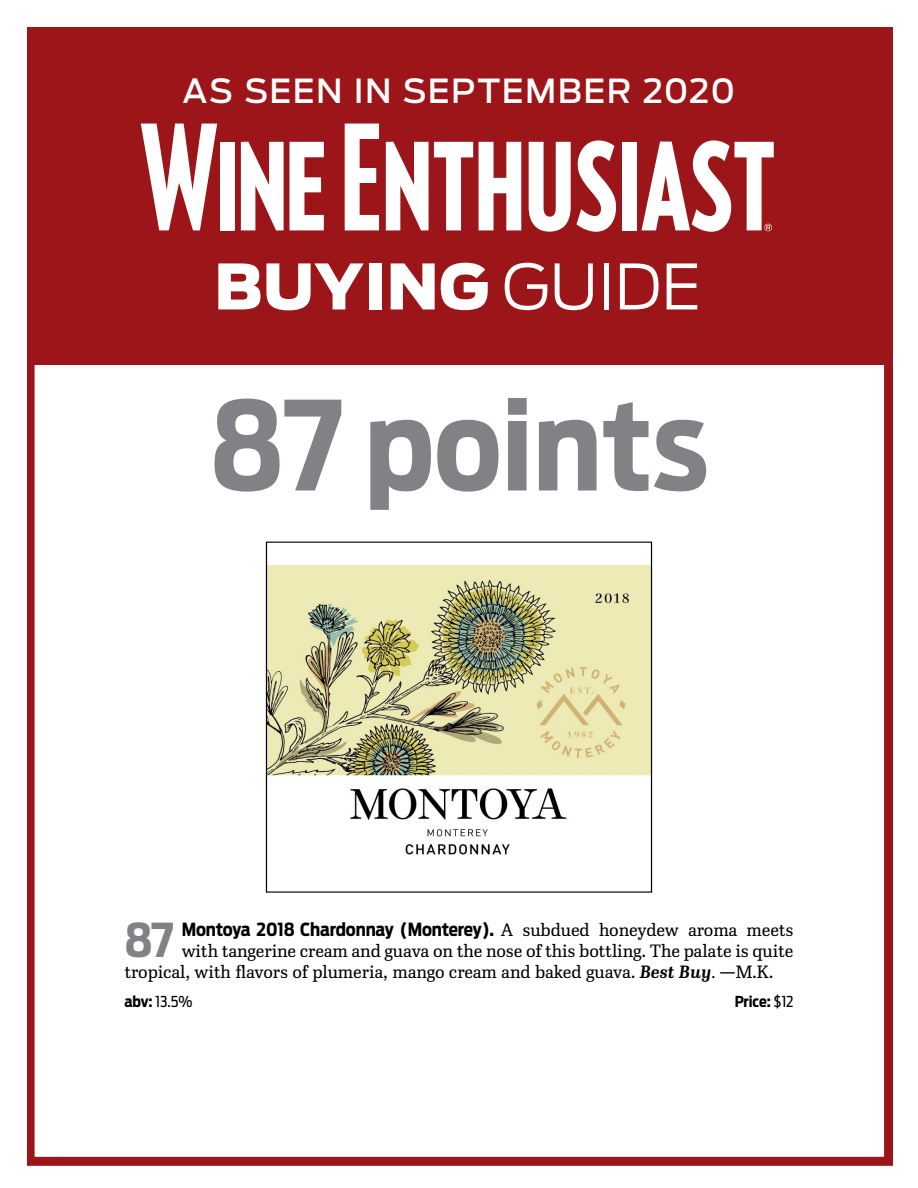
<style>
.page{position:relative;width:918px;height:1188px;background:#fff}
.page>*{position:absolute;margin:0;border:0;box-sizing:border-box;transform-origin:0 0}
.t1{font:700 122.55px "Antenna Cond";color:#808285}
.t2{font:900 62.1px "Antenna";color:#fff}
.t3{font:700 46.35px "Antenna Cond";color:#808285}
.t4{font:500 33px "Antenna";letter-spacing:.045em;color:#fff}
.t5{font:300 18px/21px "Ibis Text";letter-spacing:-.01em;color:#000}
.t6{font:700 18px "Antenna Cond";letter-spacing:-.01em;color:#000}
.t7{font:15px "Antenna Cond";color:#000}
.t8{font:700 15px "Antenna Cond";letter-spacing:-.01em;color:#000}
.s1{font-weight:300}
.s2{font-family:"Ibis Text";font-weight:300}
.s3{font-weight:600;font-style:italic}
.s4{font-family:"Myriad Pro";font-weight:400}
.s5{font-weight:700}
.s6{font-weight:400}
</style>
<div class="page">
<div style="left:26px;top:27px;width:867px;height:337px;background:#9c1519"></div>
<div style="left:26px;top:229px;width:867px;height:937px;border:9px solid #9c1519"></div>
<svg style="left:141px;top:124px;width:76px;height:106px"></svg>
<div style="left:220px;top:142px;width:15px;height:88px;background:#fff"></div>
<svg style="left:241px;top:142px;width:83px;height:89px"></svg>
<svg style="left:345px;top:124px;width:34px;height:106px"></svg>
<svg style="left:386px;top:142px;width:87px;height:89px"></svg>
<svg style="left:479px;top:142px;width:42px;height:88px"></svg>
<svg style="left:529px;top:140px;width:87px;height:92px"></svg>
<div style="left:622px;top:142px;width:15px;height:88px;background:#fff"></div>
<svg style="left:642px;top:140px;width:132px;height:92px"></svg>
<img style="left:268px;top:565px;width:382px;height:290px">
<div style="left:266px;top:542px;width:386px;height:351px;border:1px solid #000"></div>
<h3 class="t4" style="left:182px;top:68px;width:554px">AS SEEN IN SEPTEMBER 2020</h3>
<h2 class="t2" style="left:214px;top:242px;width:488px">BUYING <span class="s1">GUIDE</span></h2>
<h1 class="t1" style="left:210px;top:363px;width:500px">87 points</h1>
<h3 class="t3" style="left:124px;top:909px;width:51px">87</h3>
<p class="t6" style="left:182px;top:917px;width:613px">Montoya 2018 Chardonnay (Monterey). <span class="s2">A subdued honeydew aroma meets</span></p>
<p class="t5" style="left:124px;top:940px;width:671px;text-indent:57px">with tangerine cream and guava on the nose of this bottling. The palate is quite tropical, with flavors of plumeria, mango cream and baked guava. <span class="s3">Best Buy</span><span class="s4">.</span> —M.K.</p>
<p class="t7" style="left:124px;top:991px;width:70px"><span class="s5">abv:</span> 13.5%</p>
<p class="t8" style="left:735px;top:991px;width:60px">Price: <span class="s6">$12</span></p>
</div>
